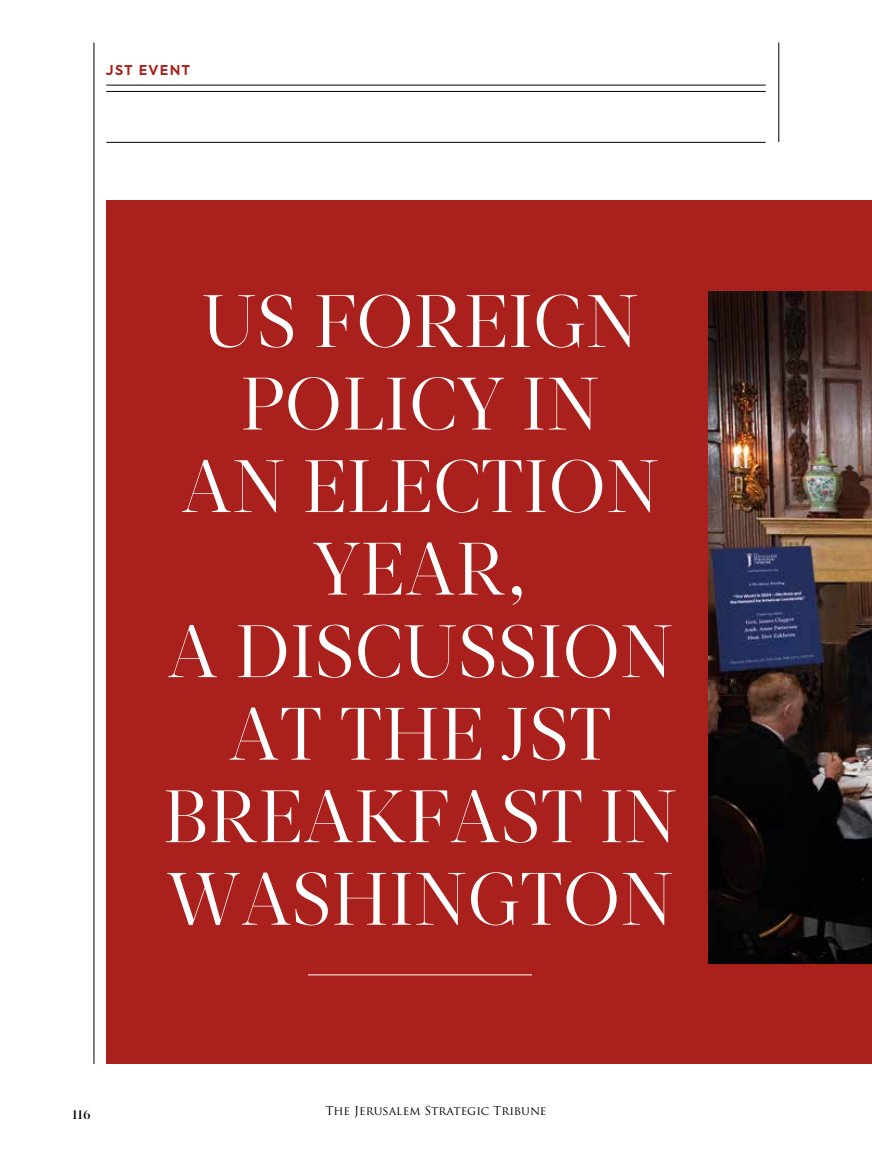
<style>
.page{position:relative;width:872px;height:1149px;background:#fff}
.page>*{position:absolute;margin:0;border:0;box-sizing:border-box;transform-origin:0 0}
.t1{font:73.95px/82.5px "Acta Display";color:#fff;text-align:center}
.t2{font:700 13.5px "Axiforma";letter-spacing:.1em;color:#a9201c}
.t3{font:500 13.5px "Acta Display";color:#000}
.t4{font:12px "Trajan Pro";color:#000}
</style>
<div class="page">
<div style="left:106px;top:201px;width:766px;height:862px;background:#a9201c"></div>
<img style="left:708px;top:291px;width:164px;height:672px">
<hr style="left:106px;top:85px;width:659px;height:1px;background:#000">
<hr style="left:106px;top:91px;width:659px;height:1px;background:#000">
<hr style="left:106px;top:142px;width:659px;height:1px;background:#000">
<hr style="left:94px;top:43px;width:1px;height:1020px;background:#000">
<hr style="left:778px;top:43px;width:1px;height:99px;background:#000">
<hr style="left:308px;top:974px;width:224px;height:1px;background:#fff">
<p class="t2" style="left:106px;top:60px;width:86px">JST EVENT</p>
<p class="t1" style="left:163px;top:281px;width:516px">US FOREIGN<br>POLICY IN<br>AN ELECTION<br>YEAR,<br>A DISCUSSION<br>AT THE JST<br>BREAKFAST IN<br>WASHINGTON</p>
<p class="t3" style="left:72px;top:1106px;width:20px">116</p>
<p class="t4" style="left:325px;top:1103px;width:222px">The Jerusalem Strategic Tribune</p>
</div>
